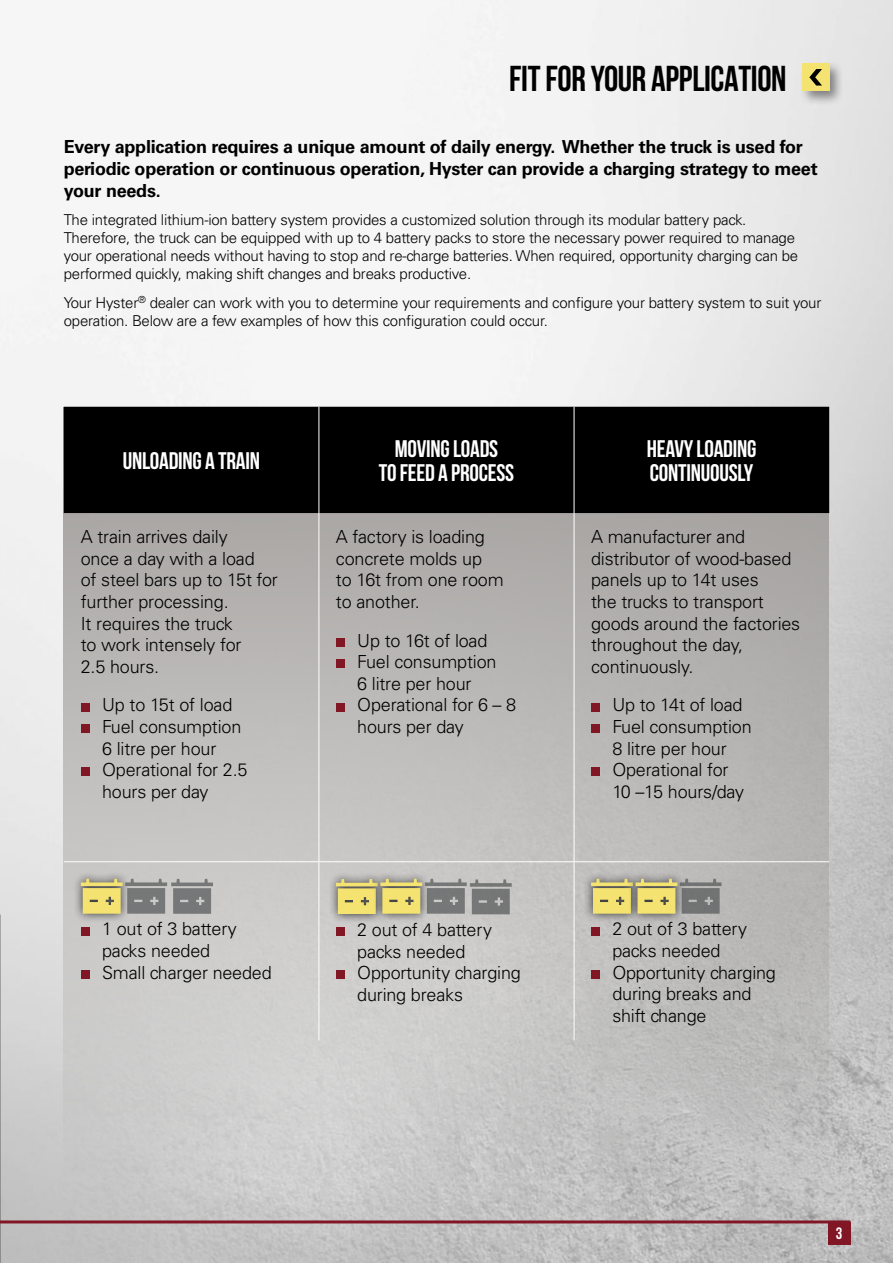
<style>
.page{position:relative;width:893px;height:1263px;background:#fff}
.page>*{position:absolute;margin:0;border:0;box-sizing:border-box;transform-origin:0 0}
.t1{font:700 36px "Bebas Neue";letter-spacing:-.01em;color:#000}
.t2{font:700 24px/24px "Bebas Neue";letter-spacing:-.01em;color:#fff;text-align:center}
.t3{font:300 18px/21.6px "Univers LT Std";letter-spacing:-.01em;color:#000}
.t4{font:700 18px/21.6px "Univers LT Std";letter-spacing:-.015em;color:#000}
.t5{font:700 16.5px "Bebas Neue";color:#fff}
.t6{font:300 15px/18px "Univers LT Std";letter-spacing:-.015em;color:#000}
</style>
<div class="page">
<img style="left:0;top:0;width:893px;height:1263px">
<svg style="left:64px;top:513px;width:765px;height:660px;background:#bebdbb"></svg>
<div style="left:64px;top:407px;width:765px;height:106px;background:#000"></div>
<hr style="left:319px;top:407px;width:1px;height:106px;background:#fff">
<hr style="left:574px;top:407px;width:1px;height:106px;background:#fff">
<hr style="left:319px;top:513px;width:1px;height:348px;background:#fff">
<hr style="left:574px;top:513px;width:1px;height:348px;background:#fff">
<hr style="left:64px;top:861px;width:255px;height:1px;background:#fff">
<hr style="left:319px;top:861px;width:255px;height:1px;background:#fff">
<hr style="left:319px;top:862px;width:1px;height:178px;background:#fff">
<hr style="left:574px;top:861px;width:255px;height:1px;background:#fff">
<hr style="left:574px;top:862px;width:1px;height:178px;background:#fff">
<div style="left:81px;top:703px;width:8px;height:8px;background:#811725"></div>
<div style="left:81px;top:724px;width:8px;height:9px;background:#811725"></div>
<div style="left:81px;top:768px;width:8px;height:8px;background:#811725"></div>
<div style="left:336px;top:638px;width:8px;height:8px;background:#811725"></div>
<div style="left:336px;top:660px;width:8px;height:8px;background:#811725"></div>
<div style="left:336px;top:703px;width:8px;height:8px;background:#811725"></div>
<div style="left:591px;top:703px;width:9px;height:8px;background:#811725"></div>
<div style="left:591px;top:724px;width:9px;height:9px;background:#811725"></div>
<div style="left:591px;top:768px;width:9px;height:8px;background:#811725"></div>
<div style="left:72px;top:869px;width:60px;height:54px;background:#000;opacity:.75"></div>
<svg style="left:81px;top:879px;width:132px;height:35px;background:#a5a186"></svg>
<div style="left:81px;top:927px;width:8px;height:8px;background:#811725"></div>
<div style="left:81px;top:970px;width:8px;height:8px;background:#811725"></div>
<div style="left:327px;top:870px;width:60px;height:54px;background:#000;opacity:.75"></div>
<div style="left:371px;top:869px;width:60px;height:54px;background:#000;opacity:.75"></div>
<svg style="left:336px;top:879px;width:176px;height:35px;background:#b0aa81"></svg>
<div style="left:336px;top:927px;width:8px;height:9px;background:#811725"></div>
<div style="left:336px;top:971px;width:8px;height:8px;background:#811725"></div>
<div style="left:582px;top:869px;width:60px;height:54px;background:#000;opacity:.75"></div>
<div style="left:626px;top:869px;width:60px;height:54px;background:#000;opacity:.75"></div>
<svg style="left:591px;top:879px;width:131px;height:35px;background:#b7af79"></svg>
<div style="left:591px;top:927px;width:9px;height:8px;background:#811725"></div>
<div style="left:591px;top:970px;width:9px;height:8px;background:#811725"></div>
<img style="left:0;top:140px;width:1px;height:372px">
<div style="left:799px;top:61px;width:46px;height:45px;background:#000;opacity:.45"></div>
<div style="left:802px;top:64px;width:27px;height:27px;background:#f4e371"></div>
<svg style="left:809px;top:69px;width:13px;height:17px"></svg>
<hr style="left:0;top:1220px;width:850px;height:3px;background:#811725">
<div style="left:828px;top:1222px;width:22px;height:23px;background:#811725"></div>
<h1 class="t1" style="left:509px;top:59px;width:279px">FIT FOR YOUR APPLICATION</h1>
<p class="t4" style="left:64px;top:136px;width:755px">Every application requires a unique amount of daily energy. Whether the truck is used for periodic operation or continuous operation, Hyster can provide a charging strategy to meet your needs.</p>
<p class="t6" style="left:64px;top:211px;width:736px">The integrated lithium-ion battery system provides a customized solution through its modular battery pack.<br>Therefore, the truck can be equipped with up to 4 battery packs to store the necessary power required to manage your operational needs without having to stop and re-charge batteries. When required, opportunity charging can be performed quickly, making shift changes and breaks productive.</p>
<p class="t6" style="left:64px;top:294px;width:759px">Your Hyster<sup>®</sup> dealer can work with you to determine your requirements and configure your battery system to suit your operation. Below are a few examples of how this configuration could occur.</p>
<h2 class="t2" style="left:123px;top:448px;width:139px">UNLOADING A TRAIN</h2>
<p class="t3" style="left:81px;top:526px;width:199px">A train arrives daily<br>once a day with a load<br>of steel bars up to 15t for further processing.<br>It requires the truck<br>to work intensely for<br>2.5 hours.</p>
<p class="t3" style="left:102px;top:694px;width:147px">Up to 15t of load<br>Fuel consumption<br>6 litre per hour<br>Operational for 2.5 hours per day</p>
<h2 class="t2" style="left:379px;top:436px;width:137px">MOVING LOADS<br>TO FEED A PROCESS</h2>
<h2 class="t2" style="left:647px;top:436px;width:111px;text-align:left">HEAVY LOADING<br>CONTINUOUSLY</h2>
<p class="t3" style="left:336px;top:526px;width:169px">A factory is loading concrete molds up<br>to 16t from one room to another.</p>
<p class="t3" style="left:357px;top:629px;width:161px">Up to 16t of load<br>Fuel consumption<br>6 litre per hour<br>Operational for 6 – 8 hours per day</p>
<p class="t3" style="left:591px;top:526px;width:211px">A manufacturer and distributor of wood-based panels up to 14t uses<br>the trucks to transport goods around the factories throughout the day, continuously.</p>
<p class="t3" style="left:612px;top:694px;width:141px">Up to 14t of load<br>Fuel consumption<br>8 litre per hour<br>Operational for<br>10 –15 hours/day</p>
<p class="t3" style="left:102px;top:918px;width:171px">1 out of 3 battery packs needed<br>Small charger needed</p>
<p class="t3" style="left:357px;top:919px;width:165px">2 out of 4 battery packs needed<br>Opportunity charging during breaks</p>
<p class="t3" style="left:612px;top:918px;width:165px">2 out of 3 battery packs needed<br>Opportunity charging during breaks and shift change</p>
<p class="t5" style="left:836px;top:1224px;width:8px">3</p>
</div>
